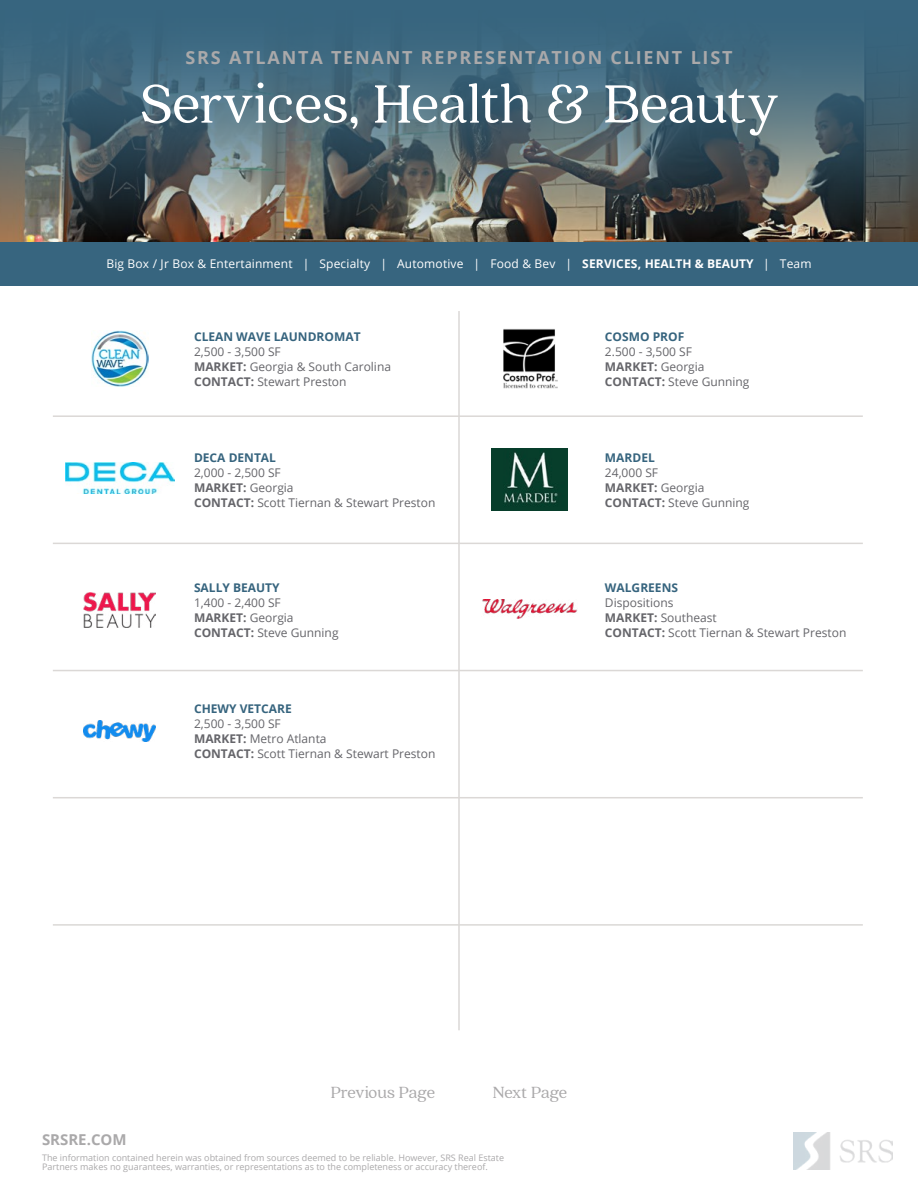
<style>
.page{position:relative;width:918px;height:1188px;background:#fff}
.page>*{position:absolute;margin:0;border:0;box-sizing:border-box;transform-origin:0 0}
.t1{font:60px "Quincy CF";color:#fff}
.t2{font:700 18px "Open Sans";letter-spacing:.1em;color:#aaa9aa}
.t3{font:18px "Quincy CF";color:#aaa9aa}
.t4{font:700 15px "Open Sans";color:#aaa9aa}
.t5{font:12px/15px "Open Sans";color:#65656a}
.t6{font:12px "Open Sans";letter-spacing:.015em;color:#fff}
.t7{font:700 12px "Open Sans";color:#36647e}
.t8{font:9px/9px "Open Sans";color:#aaa9aa}
.s1{font-weight:700}
</style>
<div class="page">
<div style="left:0;top:242px;width:918px;height:43px;background:#37657f"></div>
<img style="left:0;top:0;width:918px;height:242px">
<hr style="left:458px;top:311px;width:2px;height:719px;background:#dbd8d6">
<hr style="left:53px;top:415px;width:810px;height:2px;background:#dbd8d6">
<hr style="left:53px;top:543px;width:810px;height:1px;background:#dbd8d6">
<hr style="left:53px;top:670px;width:810px;height:1px;background:#dbd8d6">
<hr style="left:53px;top:797px;width:810px;height:1px;background:#dbd8d6">
<hr style="left:53px;top:924px;width:810px;height:2px;background:#dbd8d6">
<img style="left:503px;top:329px;width:55px;height:59px">
<img style="left:65px;top:462px;width:109px;height:32px">
<img style="left:91px;top:330px;width:57px;height:57px">
<img style="left:492px;top:448px;width:75px;height:63px">
<img style="left:84px;top:592px;width:72px;height:36px">
<img style="left:84px;top:720px;width:72px;height:22px">
<img style="left:482px;top:600px;width:95px;height:19px">
<img style="left:793px;top:1133px;width:100px;height:37px">
<h2 class="t2" style="left:185px;top:45px;width:549px">SRS ATLANTA TENANT REPRESENTATION CLIENT LIST</h2>
<h1 class="t1" style="left:140px;top:69px;width:640px">Services, Health &amp; Beauty</h1>
<p class="t6" style="left:106px;top:256px;width:707px">Big Box / Jr Box &amp; Entertainment | Specialty | Automotive | Food &amp; Bev | <span class="s1">SERVICES, HEALTH &amp; BEAUTY</span> | Team</p>
<p class="t7" style="left:194px;top:328px;width:168px">CLEAN WAVE LAUNDROMAT</p>
<p class="t5" style="left:194px;top:343px;width:199px">2,500 - 3,500 SF<br><span class="s1">MARKET:</span> Georgia &amp; South Carolina<br><span class="s1">CONTACT:</span> Stewart Preston</p>
<p class="t7" style="left:194px;top:449px;width:84px">DECA DENTAL</p>
<p class="t5" style="left:194px;top:464px;width:243px">2,000 - 2,500 SF<br><span class="s1">MARKET:</span> Georgia<br><span class="s1">CONTACT:</span> Scott Tiernan &amp; Stewart Preston</p>
<p class="t7" style="left:194px;top:579px;width:87px">SALLY BEAUTY</p>
<p class="t5" style="left:194px;top:595px;width:146px">1,400 - 2,400 SF<br><span class="s1">MARKET:</span> Georgia<br><span class="s1">CONTACT:</span> Steve Gunning</p>
<p class="t7" style="left:194px;top:700px;width:99px">CHEWY VETCARE</p>
<p class="t5" style="left:194px;top:716px;width:243px">2,500 - 3,500 SF<br><span class="s1">MARKET:</span> Metro Atlanta<br><span class="s1">CONTACT:</span> Scott Tiernan &amp; Stewart Preston</p>
<p class="t7" style="left:605px;top:328px;width:81px">COSMO PROF</p>
<p class="t5" style="left:605px;top:343px;width:146px">2.500 - 3,500 SF<br><span class="s1">MARKET:</span> Georgia<br><span class="s1">CONTACT:</span> Steve Gunning</p>
<p class="t7" style="left:605px;top:449px;width:51px">MARDEL</p>
<p class="t5" style="left:605px;top:464px;width:146px">24,000 SF<br><span class="s1">MARKET:</span> Georgia<br><span class="s1">CONTACT:</span> Steve Gunning</p>
<p class="t7" style="left:605px;top:579px;width:75px">WALGREENS</p>
<p class="t5" style="left:605px;top:595px;width:243px">Dispositions<br><span class="s1">MARKET:</span> Southeast<br><span class="s1">CONTACT:</span> Scott Tiernan &amp; Stewart Preston</p>
<h2 class="t3" style="left:331px;top:1082px;width:106px">Previous Page</h2>
<h2 class="t3" style="left:493px;top:1082px;width:76px">Next Page</h2>
<p class="t4" style="left:42px;top:1129px;width:86px">SRSRE.COM</p>
<p class="t8" style="left:42px;top:1153px;width:464px">The information contained herein was obtained from sources deemed to be reliable. However, SRS Real Estate<br>Partners makes no guarantees, warranties, or representations as to the completeness or accuracy thereof.</p>
</div>
